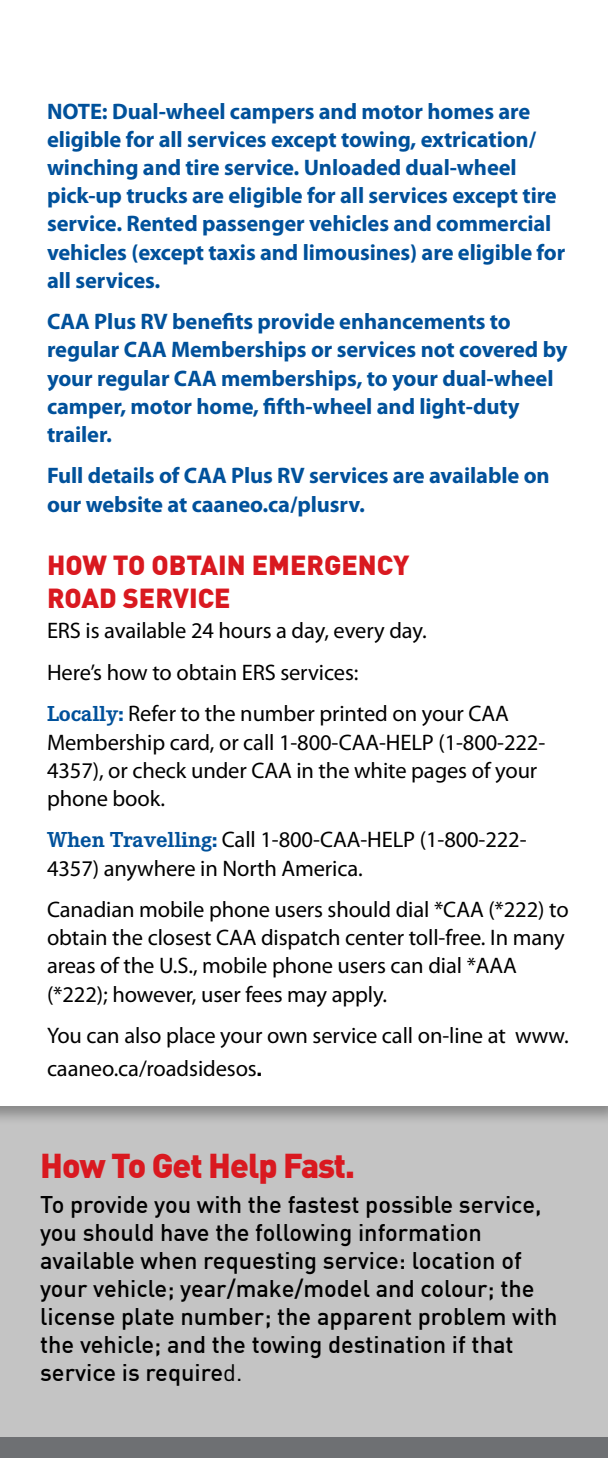
<style>
.page{position:relative;width:608px;height:1458px;background:#fff}
.page>*{position:absolute;margin:0;border:0;box-sizing:border-box;transform-origin:0 0}
.t1{font:900 33.75px "DIN";letter-spacing:-.03em;color:#d91920}
.t2{font:900 27px/32.4px "DIN";color:#d91920}
.t3{font:500 23.62px/28.1px "DIN";color:#000}
.t4{font:700 22.5px/28.1px "Myriad Pro";letter-spacing:-.005em;color:#00519b}
.t5{font:22.5px/28.1px "Myriad Pro";letter-spacing:-.005em;color:#000}
.s1{font-family:"Corporate E";font-weight:700;color:#00519b}
.s2{font-family:"Corporate E";font-weight:700}
.s3{font-weight:400}
</style>
<div class="page">
<div style="left:0;top:1090px;width:608px;height:368px;background:#c4c4c4"></div>
<div style="left:0;top:1438px;width:608px;height:20px;background:#6e7073"></div>
<div style="left:0;top:1060px;width:608px;height:65px;background:#000;opacity:.3"></div>
<div style="left:0;top:1063px;width:608px;height:42px;background:#fff"></div>
<div style="left:0;top:1006px;width:608px;height:75px;background:#fff"></div>
<p class="t4" style="left:47px;top:97px;width:519px">NOTE: Dual-wheel campers and motor homes are eligible for all services except towing, extrication/ winching and tire service. Unloaded dual-wheel pick-up trucks are eligible for all services except tire service. Rented passenger vehicles and commercial vehicles (except taxis and limousines) are eligible for all services.</p>
<p class="t4" style="left:47px;top:307px;width:522px">CAA Plus RV benefits provide enhancements to regular CAA Memberships or services not covered by your regular CAA memberships, to your dual-wheel camper, motor home, fifth-wheel and light-duty trailer.</p>
<p class="t4" style="left:47px;top:461px;width:504px">Full details of CAA Plus RV services are available on our website at caaneo.ca/plusrv.</p>
<p class="t2" style="left:47px;top:548px;width:364px">HOW TO OBTAIN EMERGENCY<br>ROAD SERVICE</p>
<p class="t5" style="left:47px;top:610px;width:463px;line-height:41.6px">ERS is available 24 hours a day, every day.<br>Here’s how to obtain ERS services:<br><span class="s1">Locally:</span> Refer to the number printed on your CAA</p>
<p class="t5" style="left:47px;top:728px;width:499px">Membership card, or call 1-800-CAA-HELP (1-800-222-<br>4357), or check under CAA in the white pages of your phone book.</p>
<p class="t5" style="left:47px;top:826px;width:481px"><span class="s1">When Travelling:</span> Call 1-800-CAA-HELP (1-800-222-<br>4357) anywhere in North America.</p>
<p class="t5" style="left:47px;top:895px;width:523px">Canadian mobile phone users should dial *CAA (*222) to obtain the closest CAA dispatch center toll-free. In many areas of the U.S., mobile phone users can dial *AAA (*222); however, user fees may apply.</p>
<p class="t5" style="left:47px;top:1019px;width:523px;line-height:32.4px">You can also place your own service call on-line at www. caaneo.ca/roadsidesos<span class="s2">.</span></p>
<h1 class="t1" style="left:40px;top:1143px;width:316px">HOW TO GET HELP FAST.</h1>
<p class="t3" style="left:40px;top:1189px;width:519px">To provide you with the fastest possible service, you should have the following information available when requesting service: location of your vehicle; year/make/model and colour; the license plate number; the apparent problem with the vehicle; and the towing destination if that service is require<span class="s3">d.</span></p>
</div>
